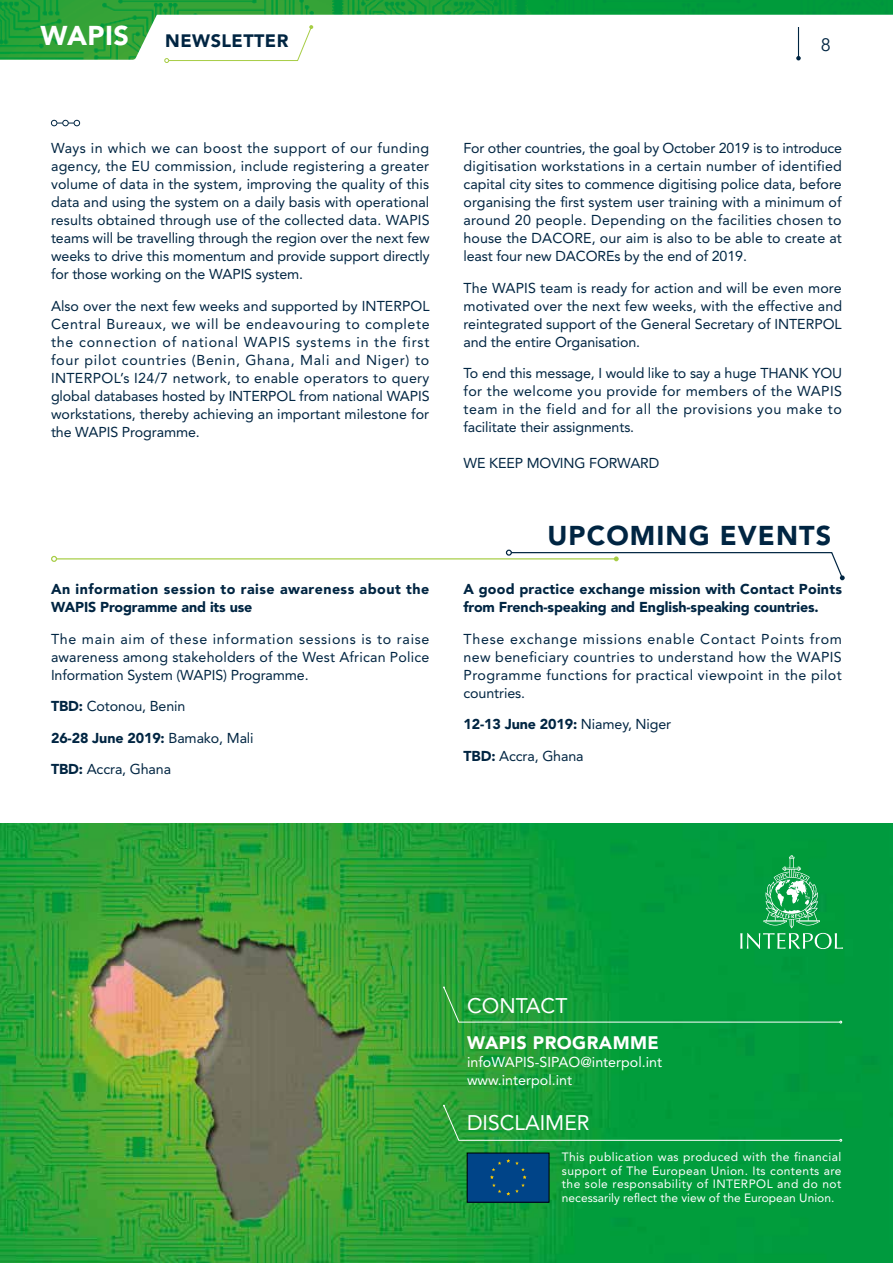
<style>
.page{position:relative;width:893px;height:1263px;background:#fff}
.page>*{position:absolute;margin:0;border:0;box-sizing:border-box;transform-origin:0 0}
.t1{font:900 27px "Avenir LT Std";letter-spacing:.04em;color:#002542}
.t2{font:900 27px "Avenir LT Std";letter-spacing:.015em;color:#fff}
.TXT{font:21px "Avenir LT Std";color:#fff}
.TXT-2{font:900 18px "Avenir LT Std";letter-spacing:.025em;color:#fff}
.t3{font:900 18px "Avenir";letter-spacing:.025em;color:#002542}
.t4{font:18px "Avenir";color:#002542}
.TXT_2_column{font:14.25px/18px "Avenir LT Std";letter-spacing:-.01em;color:#002542;text-align:justify}
.TXT_2_column-2{font:900 14.25px/18px "Avenir LT Std";letter-spacing:-.01em;color:#002542}
.TXT_2_column-3{font:900 14.25px/18px "Avenir LT Std";letter-spacing:.035em;color:#002542}
.TXT-3{font:14.25px "Avenir LT Std";color:#fff}
.TXT-4{font:12px/13.5px "Avenir LT Std";color:#fff;text-align:justify}
.s1{font-weight:900}
.s2{font-weight:400}
</style>
<div class="page">
<img style="left:0;top:0;width:893px;height:60px">
<hr style="left:798px;top:27px;width:1px;height:31px;background:#002542">
<svg style="left:796px;top:56px;width:5px;height:4px"></svg>
<svg style="left:164px;top:25px;width:149px;height:38px"></svg>
<img style="left:0;top:824px;width:893px;height:439px">
<svg style="left:443px;top:986px;width:399px;height:37px;background:#13a040"></svg>
<svg style="left:443px;top:1105px;width:399px;height:36px;background:#12a040"></svg>
<svg style="left:740px;top:855px;width:103px;height:94px;background:#24a958"></svg>
<hr style="left:56px;top:558px;width:560px;height:1px;background:#a7cd45">
<svg style="left:51px;top:556px;width:6px;height:6px"></svg>
<svg style="left:506px;top:550px;width:339px;height:30px"></svg>
<svg style="left:51px;top:120px;width:29px;height:6px"></svg>
<div style="left:467px;top:1153px;width:82px;height:49px;background:#048"></div>
<svg style="left:490px;top:1159px;width:36px;height:36px"></svg>
<h1 class="t2" style="left:40px;top:19px;width:90px">WAPIS</h1>
<p class="t3" style="left:165px;top:25px;width:125px">NEWSLETTER</p>
<p class="t4" style="left:821px;top:34px;width:12px">8</p>
<p class="TXT_2_column" style="left:51px;top:139px;width:380px">Ways in which we can boost the support of our funding agency, the EU commission, include registering a greater volume of data in the system, improving the quality of this data and using the system on a daily basis with operational results obtained through use of the collected data. WAPIS teams will be travelling through the region over the next few weeks to drive this momentum and provide support directly for those working on the WAPIS system.</p>
<p class="TXT_2_column" style="left:51px;top:297px;width:380px">Also over the next few weeks and supported by INTERPOL Central Bureaux, we will be endeavouring to complete the connection of national WAPIS systems in the first four pilot countries (Benin, Ghana, Mali and Niger) to INTERPOL’s I24/7 network, to enable operators to query global databases hosted by INTERPOL from national WAPIS workstations, thereby achieving an important milestone for the WAPIS Programme.</p>
<p class="TXT_2_column-3" style="left:51px;top:580px;width:380px">An information session to raise awareness about the<br>WAPIS Programme and its use</p>
<p class="TXT_2_column" style="left:51px;top:630px;width:380px">The main aim of these information sessions is to raise awareness among stakeholders of the West African Police Information System (WAPIS) Programme.</p>
<p class="TXT_2_column" style="left:51px;top:697px;width:136px"><span class="s1">TBD:</span> Cotonou, Benin</p>
<p class="TXT_2_column-2" style="left:51px;top:728px;width:204px">26-28 June 2019: <span class="s2">Bamako, Mali</span></p>
<p class="TXT_2_column" style="left:51px;top:760px;width:122px"><span class="s1">TBD:</span> Accra, Ghana</p>
<p class="TXT_2_column" style="left:463px;top:139px;width:380px">For other countries, the goal by October 2019 is to introduce digitisation workstations in a certain number of identified capital city sites to commence digitising police data, before organising the first system user training with a minimum of around 20 people. Depending on the facilities chosen to house the DACORE, our aim is also to be able to create at least four new DACOREs by the end of 2019.</p>
<p class="TXT_2_column" style="left:463px;top:279px;width:380px">The WAPIS team is ready for action and will be even more motivated over the next few weeks, with the effective and reintegrated support of the General Secretary of INTERPOL and the entire Organisation.</p>
<p class="TXT_2_column" style="left:463px;top:364px;width:380px">To end this message, I would like to say a huge THANK YOU for the welcome you provide for members of the WAPIS team in the field and for all the provisions you make to facilitate their assignments.</p>
<p class="TXT_2_column" style="left:463px;top:454px;width:197px">WE KEEP MOVING FORWARD</p>
<p class="t1" style="left:547px;top:519px;width:285px">UPCOMING EVENTS</p>
<p class="TXT_2_column-2" style="left:463px;top:580px;width:380px">A good practice exchange mission with Contact Points from French-speaking and English-speaking countries.</p>
<p class="TXT_2_column" style="left:463px;top:630px;width:380px">These exchange missions enable Contact Points from new beneficiary countries to understand how the WAPIS Programme functions for practical viewpoint in the pilot countries.</p>
<p class="TXT_2_column-2" style="left:463px;top:715px;width:209px">12-13 June 2019: <span class="s2">Niamey, Niger</span></p>
<p class="TXT_2_column" style="left:463px;top:747px;width:122px"><span class="s1">TBD:</span> Accra, Ghana</p>
<p class="TXT" style="left:467px;top:993px;width:102px">CONTACT</p>
<p class="TXT-2" style="left:467px;top:1031px;width:193px">WAPIS PROGRAMME</p>
<p class="TXT-3" style="left:467px;top:1053px;width:197px">infoWAPIS-SIPAO@interpol.int</p>
<p class="TXT-3" style="left:467px;top:1071px;width:107px">www.interpol.int</p>
<p class="TXT" style="left:467px;top:1110px;width:124px">DISCLAIMER</p>
<p class="TXT-4" style="left:562px;top:1150px;width:281px">This publication was produced with the financial support of The European Union. Its contents are the sole responsability of INTERPOL and do not necessarily reflect the view of the European Union.</p>
</div>
